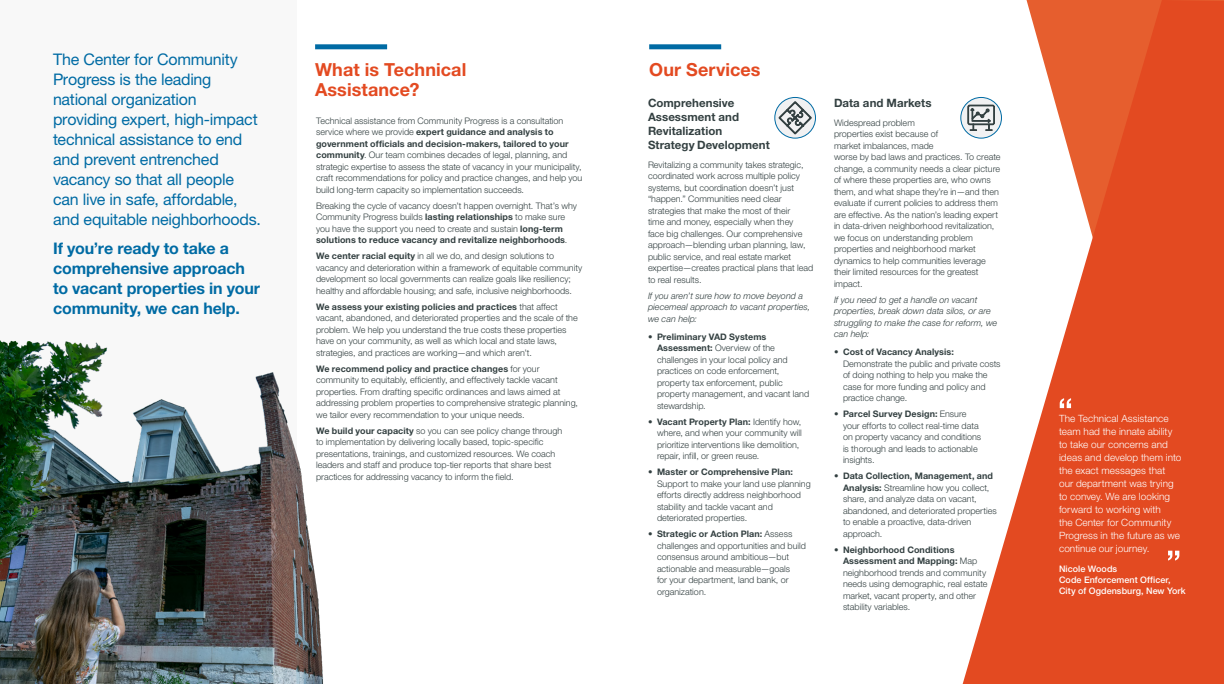
<style>
.page{position:relative;width:1224px;height:684px;background:#fff}
.page>*{position:absolute;margin:0;border:0;box-sizing:border-box;transform-origin:0 0}
.t1{font:700 18px/20px "Helvetica Neue LT Std";letter-spacing:.005em;color:#e34a21}
.t2{font:16px/20px "Helvetica Neue LT Std";letter-spacing:-.015em;color:#006ba4}
.t3{font:700 16px/20px "Helvetica Neue LT Std";letter-spacing:-.005em;color:#006ba4}
.t4{font:700 11.5px/14px "Helvetica Neue LT Std";letter-spacing:.005em;color:#334041}
.t5{font:300 10px/13px "Helvetica Neue LT Std";letter-spacing:.005em;color:#fff}
.t6{font:300 9px/11.5px "Helvetica Neue LT Std";color:#334041}
.t7{font:italic 300 9px/11.5px "Helvetica Neue LT Std";letter-spacing:.005em;color:#334041}
.t8{font:500 9px/11px "Helvetica Neue LT Std";letter-spacing:.005em;color:#fff}
.s1{font-weight:700}
</style>
<div class="page">
<svg style="left:963px;top:0;width:261px;height:684px;fill:#e34a21"></svg>
<svg style="left:1168px;top:551px;width:11px;height:10px"></svg>
<svg style="left:1060px;top:398px;width:11px;height:10px"></svg>
<div style="left:649px;top:44px;width:72px;height:5px;background:#006ba4"></div>
<div style="left:0;top:0;width:297px;height:510px;background:#f8f8f8"></div>
<img style="left:0;top:340px;width:323px;height:344px">
<div style="left:315px;top:44px;width:72px;height:5px;background:#006ba4"></div>
<svg style="left:775px;top:97px;width:40px;height:41px"></svg>
<svg style="left:779px;top:101px;width:32px;height:33px"></svg>
<div style="left:774px;top:97px;width:42px;height:42px;border:1px solid #006ba4;border-radius:50%"></div>
<svg style="left:961px;top:97px;width:40px;height:41px"></svg>
<svg style="left:968px;top:105px;width:27px;height:26px"></svg>
<div style="left:960px;top:97px;width:42px;height:42px;border:1px solid #006ba4;border-radius:50%"></div>
<p class="t2" style="left:53px;top:49px;width:210px">The Center for Community<br>Progress is the leading national organization providing expert, high-impact technical assistance to end and prevent entrenched vacancy so that all people can live in safe, affordable, and equitable neighborhoods.</p>
<h2 class="t3" style="left:53px;top:238px;width:209px">If you’re ready to take a comprehensive approach to vacant properties in your community, we can help.</h2>
<h1 class="t1" style="left:315px;top:60px;width:153px">What is Technical<br>Assistance?</h1>
<p class="t6" style="left:316px;top:115px;width:268px">Technical assistance from Community Progress is a consultation service where we provide <span class="s1">expert guidance and analysis to government officials and decision-makers, tailored to your community</span>. Our team combines decades of legal, planning, and strategic expertise to assess the state of vacancy in your municipality, craft recommendations for policy and practice changes, and help you build long-term capacity so implementation succeeds.</p>
<p class="t6" style="left:316px;top:200px;width:262px">Breaking the cycle of vacancy doesn’t happen overnight. That’s why Community Progress builds <span class="s1">lasting relationships</span> to make sure you have the support you need to create and sustain <span class="s1">long-term solutions to reduce vacancy and revitalize neighborhoods</span>.</p>
<p class="t6" style="left:316px;top:250px;width:268px"><span class="s1">We center racial equity</span> in all we do, and design solutions to vacancy and deterioration within a framework of equitable community development so local governments can realize goals like resiliency; healthy and affordable housing; and safe, inclusive neighborhoods.</p>
<p class="t6" style="left:316px;top:301px;width:263px"><span class="s1">We assess your existing policies and practices</span> that affect vacant, abandoned, and deteriorated properties and the scale of the problem. We help you understand the true costs these properties have on your community, as well as which local and state laws, strategies, and practices are working—and which aren’t.</p>
<p class="t6" style="left:316px;top:363px;width:263px"><span class="s1">We recommend policy and practice changes</span> for your community to equitably, efficiently, and effectively tackle vacant properties. From drafting specific ordinances and laws aimed at addressing problem properties to comprehensive strategic planning, we tailor every recommendation to your unique needs.</p>
<p class="t6" style="left:316px;top:425px;width:248px"><span class="s1">We build your capacity</span> so you can see policy change through to implementation by delivering locally based, topic-specific presentations, trainings, and customized resources. We coach leaders and staff and produce top-tier reports that share best practices for addressing vacancy to inform the field.</p>
<h1 class="t1" style="left:649px;top:60px;width:113px">Our Services</h1>
<p class="t4" style="left:648px;top:96px;width:123px">Comprehensive<br>Assessment and<br>Revitalization<br>Strategy Development</p>
<p class="t6" style="left:648px;top:159px;width:167px">Revitalizing a community takes strategic, coordinated work across multiple policy systems, but coordination doesn’t just “happen.” Communities need clear strategies that make the most of their<br>time and money, especially when they<br>face big challenges. Our comprehensive approach—blending urban planning, law, public service, and real estate market expertise—creates practical plans that lead to real results.</p>
<p class="t7" style="left:648px;top:290px;width:164px">If you aren’t sure how to move beyond a piecemeal approach to vacant properties, we can help:</p>
<p class="t6" style="left:657px;top:330px;width:154px;text-indent:-9px">• <span class="s1">Preliminary VAD Systems<br>Assessment:</span> Overview of the challenges in your local policy and practices on code enforcement, property tax enforcement, public property management, and vacant land stewardship.</p>
<p class="t6" style="left:657px;top:415px;width:146px;text-indent:-9px">• <span class="s1">Vacant Property Plan:</span> Identify how, where, and when your community will prioritize interventions like demolition, repair, infill, or green reuse.</p>
<p class="t6" style="left:657px;top:466px;width:155px;text-indent:-9px">• <span class="s1">Master or Comprehensive Plan:<br></span>Support to make your land use planning efforts directly address neighborhood stability and tackle vacant and deteriorated properties.</p>
<p class="t6" style="left:657px;top:528px;width:150px;text-indent:-9px">• <span class="s1">Strategic or Action Plan:</span> Assess challenges and opportunities and build consensus around ambitious—but actionable and measurable—goals<br>for your department, land bank, or organization.</p>
<p class="t4" style="left:834px;top:96px;width:99px">Data and Markets</p>
<p class="t6" style="left:834px;top:117px;width:168px">Widespread problem<br>properties exist because of<br>market imbalances, made<br>worse by bad laws and practices. To create change, a community needs a clear picture of where these properties are, who owns them, and what shape they’re in—and then evaluate if current policies to address them are effective. As the nation’s leading expert in data-driven neighborhood revitalization, we focus on understanding problem properties and neighborhood market dynamics to help communities leverage their limited resources for the greatest impact.</p>
<p class="t7" style="left:834px;top:294px;width:165px">If you need to get a handle on vacant properties, break down data silos, or are struggling to make the case for reform, we can help:</p>
<p class="t6" style="left:843px;top:346px;width:159px;text-indent:-9px">• <span class="s1">Cost of Vacancy Analysis:<br></span>Demonstrate the public and private costs of doing nothing to help you make the case for more funding and policy and practice change.</p>
<p class="t6" style="left:843px;top:408px;width:140px;text-indent:-9px">• <span class="s1">Parcel Survey Design:</span> Ensure your efforts to collect real-time data on property vacancy and conditions is thorough and leads to actionable insights.</p>
<p class="t6" style="left:843px;top:470px;width:155px;text-indent:-9px">• <span class="s1">Data Collection, Management, and<br>Analysis:</span> Streamline how you collect, share, and analyze data on vacant, abandoned, and deteriorated properties to enable a proactive, data-driven approach.</p>
<p class="t6" style="left:843px;top:543px;width:146px;text-indent:-9px">• <span class="s1">Neighborhood Conditions<br>Assessment and Mapping:</span> Map neighborhood trends and community needs using demographic, real estate market, vacant property, and other stability variables.</p>
<p class="t5" style="left:1059px;top:411px;width:124px">The Technical Assistance team had the innate ability to take our concerns and ideas and develop them into the exact messages that our department was trying to convey. We are looking forward to working with<br>the Center for Community<br>Progress in the future as we continue our journey.</p>
<p class="t8" style="left:1059px;top:563px;width:128px">Nicole Woods<br>Code Enforcement Officer,<br>City of Ogdensburg, New York</p>
</div>
